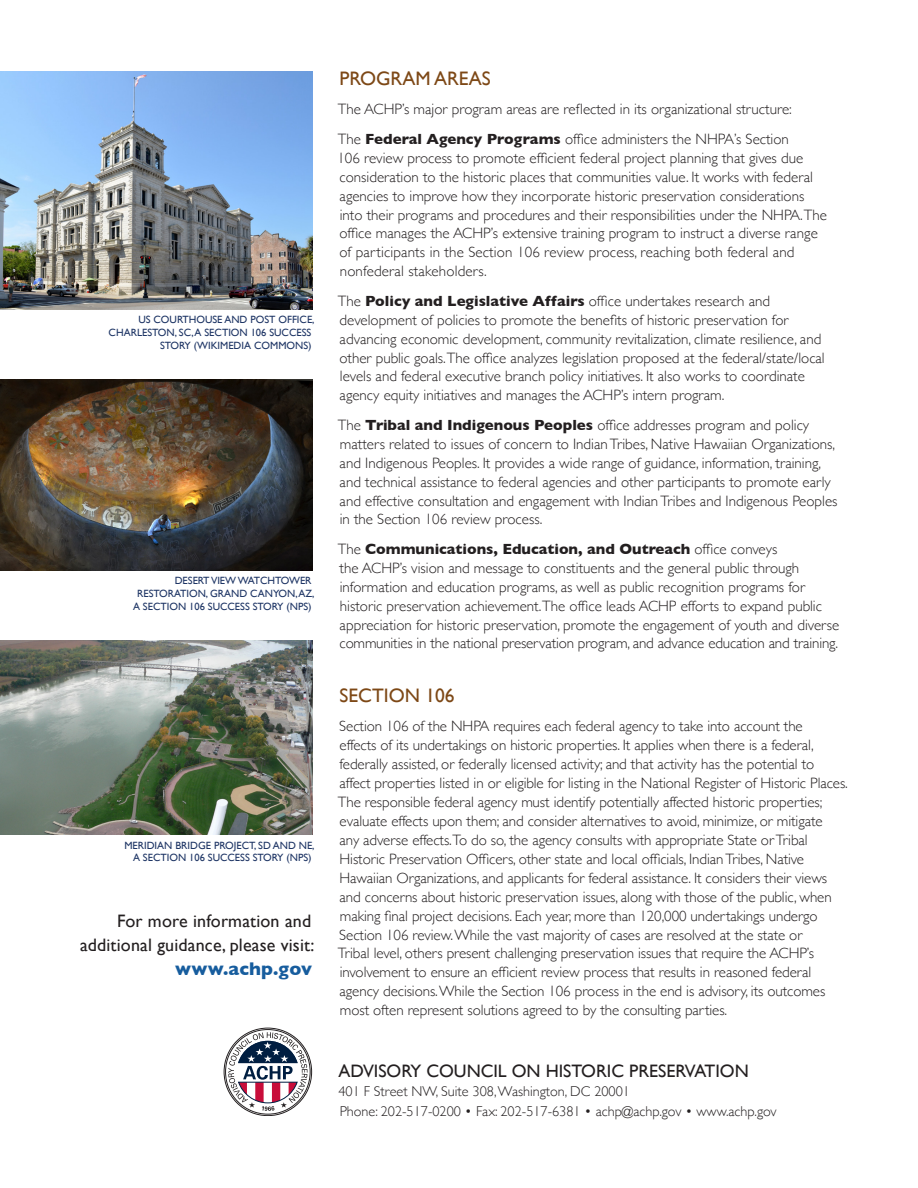
<style>
.page{position:relative;width:918px;height:1188px;background:#fff}
.page>*{position:absolute;margin:0;border:0;box-sizing:border-box;transform-origin:0 0}
.Subhead_1{font:19.5px "Gill Sans";color:#7d4816}
.ParaAFTER{font:700 18.75px "Gill Sans";letter-spacing:.01em;color:#175d9e}
.ParaAFTER-2{font:18px/24px "Gill Sans";letter-spacing:.01em;color:#231f20;text-align:right}
.Body_Copy{font:300 15px/18.9px "Gill Sans";color:#231f20}
.t1{font:300 14.25px/19.5px "Gill Sans";color:#231f20}
.ParaAFTER-3{font:10.5px/12.6px "Gill Sans";color:#1d3464;text-align:right}
.s1{font-weight:700}
</style>
<div class="page">
<img style="left:0;top:72px;width:312px;height:237px">
<img style="left:0;top:379px;width:312px;height:191px">
<img style="left:0;top:640px;width:312px;height:195px">
<svg style="left:228px;top:1032px;width:80px;height:79px"></svg>
<p class="ParaAFTER-3" style="left:138px;top:313px;width:178px">US COURTHOUSE AND POST OFFICE,</p>
<p class="ParaAFTER-3" style="left:109px;top:326px;width:204px">CHARLESTON, SC, A SECTION 106 SUCCESS</p>
<p class="ParaAFTER-3" style="left:160px;top:339px;width:153px">STORY (WIKIMEDIA COMMONS)</p>
<p class="ParaAFTER-3" style="left:133px;top:574px;width:183px">DESERT VIEW WATCHTOWER<br>RESTORATION, GRAND CANYON, AZ,<br>A SECTION 106 SUCCESS STORY (NPS)</p>
<p class="ParaAFTER-3" style="left:124px;top:839px;width:192px;text-align:center">MERIDIAN BRIDGE PROJECT, SD AND NE,<br>A SECTION 106 SUCCESS STORY (NPS)</p>
<p class="ParaAFTER-2" style="left:80px;top:908px;width:236px">For more information and additional guidance, please visit:</p>
<p class="ParaAFTER" style="left:175px;top:953px;width:138px">www.achp.gov</p>
<p class="Subhead_1" style="left:340px;top:67px;width:152px">PROGRAM AREAS</p>
<p class="Body_Copy" style="left:338px;top:99px;width:456px">The ACHP’s major program areas are reflected in its organizational structure:</p>
<p class="Body_Copy" style="left:337px;top:129px;width:491px">The <span class="s1">Federal Agency Programs</span> office administers the NHPA’s Section<br>106 review process to promote efficient federal project planning that gives due consideration to the historic places that communities value. It works with federal agencies to improve how they incorporate historic preservation considerations into their programs and procedures and their responsibilities under the NHPA.The office manages the ACHP’s extensive training program to instruct a diverse range of participants in the Section 106 review process, reaching both federal and nonfederal stakeholders.</p>
<p class="Body_Copy" style="left:338px;top:291px;width:488px">The <span class="s1">Policy and Legislative Affairs</span> office undertakes research and development of policies to promote the benefits of historic preservation for advancing economic development, community revitalization, climate resilience, and other public goals.The office analyzes legislation proposed at the federal/state/local levels and federal executive branch policy initiatives. It also works to coordinate agency equity initiatives and manages the ACHP’s intern program.</p>
<p class="Body_Copy" style="left:338px;top:415px;width:501px">The <span class="s1">Tribal and Indigenous Peoples</span> office addresses program and policy matters related to issues of concern to Indian Tribes, Native Hawaiian Organizations, and Indigenous Peoples. It provides a wide range of guidance, information, training, and technical assistance to federal agencies and other participants to promote early and effective consultation and engagement with Indian Tribes and Indigenous Peoples in the Section 106 review process.</p>
<p class="Body_Copy" style="left:338px;top:539px;width:503px">The <span class="s1">Communications, Education, and Outreach</span> office conveys<br>the ACHP’s vision and message to constituents and the general public through information and education programs, as well as public recognition programs for historic preservation achievement.The office leads ACHP efforts to expand public appreciation for historic preservation, promote the engagement of youth and diverse communities in the national preservation program, and advance education and training.</p>
<p class="Subhead_1" style="left:340px;top:684px;width:117px">SECTION 106</p>
<p class="Body_Copy" style="left:338px;top:716px;width:512px">Section 106 of the NHPA requires each federal agency to take into account the<br>effects of its undertakings on historic properties. It applies when there is a federal, federally assisted, or federally licensed activity; and that activity has the potential to<br>affect properties listed in or eligible for listing in the National Register of Historic Places.<br>The responsible federal agency must identify potentially affected historic properties; evaluate effects upon them; and consider alternatives to avoid, minimize, or mitigate<br>any adverse effects.To do so, the agency consults with appropriate State or Tribal Historic Preservation Officers, other state and local officials, Indian Tribes, Native Hawaiian Organizations, and applicants for federal assistance. It considers their views and concerns about historic preservation issues, along with those of the public, when making final project decisions. Each year, more than 120,000 undertakings undergo Section 106 review. While the vast majority of cases are resolved at the state or<br>Tribal level, others present challenging preservation issues that require the ACHP’s involvement to ensure an efficient review process that results in reasoned federal agency decisions. While the Section 106 process in the end is advisory, its outcomes most often represent solutions agreed to by the consulting parties.</p>
<p class="ParaAFTER-2" style="left:338px;top:1059px;width:412px">ADVISORY COUNCIL ON HISTORIC PRESERVATION</p>
<p class="t1" style="left:338px;top:1081px;width:440px">401 F Street NW, Suite 308, Washington, DC 20001<br>Phone: 202-517-0200 • Fax: 202-517-6381 • achp@achp.gov • www.achp.gov</p>
</div>
